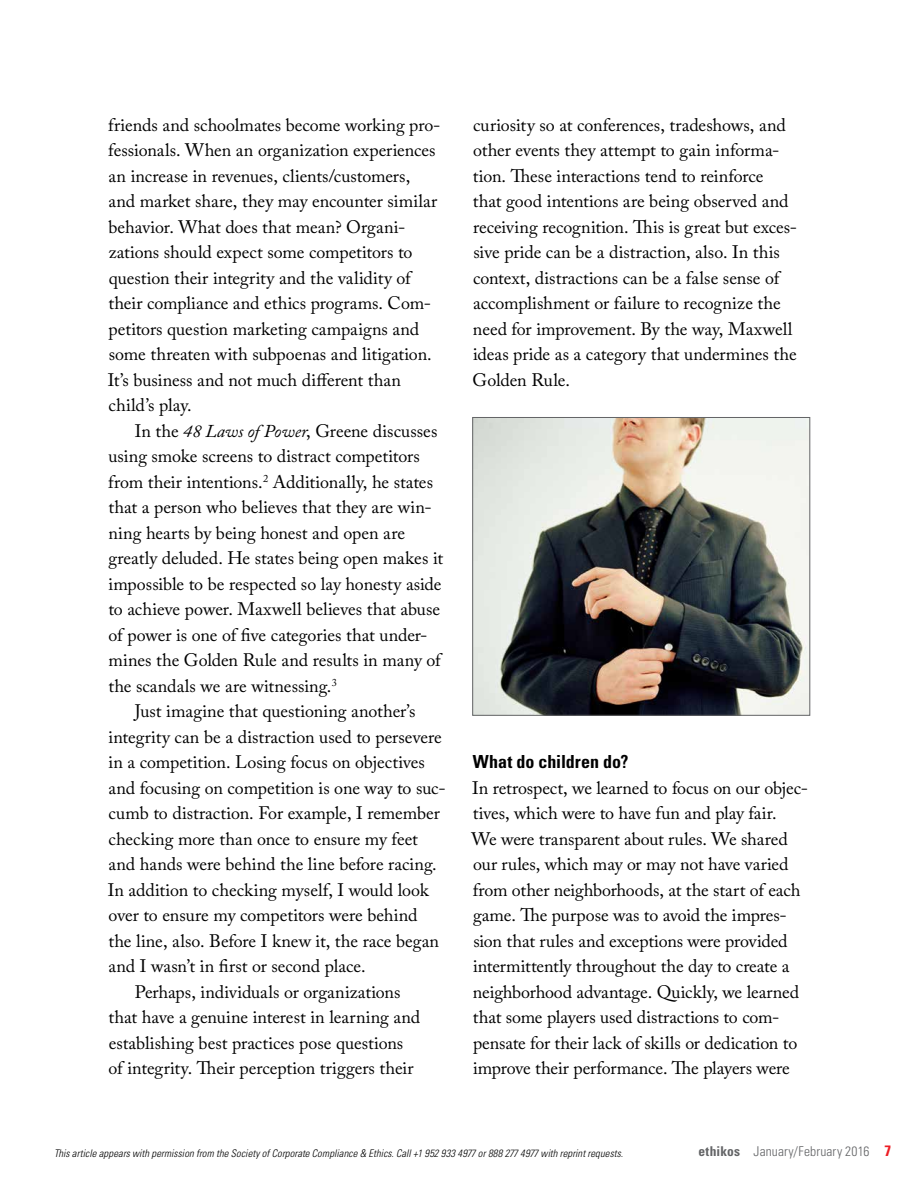
<style>
.page{position:relative;width:918px;height:1188px;background:#fff}
.page>*{position:absolute;margin:0;border:0;box-sizing:border-box;transform-origin:0 0}
.body{font:18px/25.5px "Adobe Caslon Pro";letter-spacing:-.005em;color:#000}
.body-no-indent{font:18px/25.5px "Adobe Caslon Pro";letter-spacing:-.01em;color:#000}
.a-head{font:700 condensed 18px "Univers LT Std";color:#000}
.t1{font:300 condensed 13.5px "Univers LT Std";letter-spacing:.01em;color:#636466}
.t2{font:italic 300 condensed 10.5px "Univers LT Std";letter-spacing:.01em;color:#000}
.s1{font-style:italic}
.s2{font-weight:700}
.s3{font-weight:700;font-size:15px;color:#ed1d24}
</style>
<div class="page">
<img style="left:474px;top:419px;width:334px;height:295px">
<div style="left:472px;top:417px;width:338px;height:299px;border:1px solid #636466"></div>
<p class="body" style="left:108px;top:112px;width:334px">friends and schoolmates become working pro&shy;fessionals. When an organization experiences an increase in revenues, clients/customers, and market share, they may encounter similar behavior. What does that mean? Organi&shy;zations should expect some competitors to question their integrity and the validity of their compliance and ethics programs. Com&shy;petitors question marketing campaigns and some threaten with subpoenas and litigation.<br>It’s business and not much different than child’s play.</p>
<p class="body" style="left:108px;top:418px;width:336px;text-indent:26px">In the <span class="s1">48 Laws of Power</span>, Greene discusses using smoke screens to distract competitors from their intentions.<sup>2</sup> Additionally, he states that a person who believes that they are win&shy;ning hearts by being honest and open are greatly deluded. He states being open makes it impossible to be respected so lay honesty aside to achieve power. Maxwell believes that abuse of power is one of five categories that under&shy;mines the Golden Rule and results in many of the scandals we are witnessing.<sup>3</sup></p>
<p class="body" style="left:108px;top:698px;width:339px;text-indent:27px">Just imagine that questioning another’s integrity can be a distraction used to persevere in a competition. Losing focus on objectives and focusing on competition is one way to suc&shy;cumb to distraction. For example, I remember checking more than once to ensure my feet and hands were behind the line before racing.<br>In addition to checking myself, I would look over to ensure my competitors were behind<br>the line, also. Before I knew it, the race began and I wasn’t in first or second place.</p>
<p class="body" style="left:108px;top:979px;width:313px;text-indent:26px">Perhaps, individuals or organizations that have a genuine interest in learning and establishing best practices pose questions of integrity. Their perception triggers their</p>
<p class="body" style="left:473px;top:112px;width:326px">curiosity so at conferences, tradeshows, and other events they attempt to gain informa&shy;tion. These interactions tend to reinforce<br>that good intentions are being observed and receiving recognition. This is great but exces&shy;sive pride can be a distraction, also. In this context, distractions can be a false sense of accomplishment or failure to recognize the need for improvement. By the way, Maxwell ideas pride as a category that undermines the Golden Rule.</p>
<p class="a-head" style="left:473px;top:751px;width:157px">What do children do?</p>
<p class="body-no-indent" style="left:471px;top:775px;width:338px">In retrospect, we learned to focus on our objec&shy;tives, which were to have fun and play fair.<br>We were transparent about rules. We shared our rules, which may or may not have varied from other neighborhoods, at the start of each game. The purpose was to avoid the impres&shy;sion that rules and exceptions were provided intermittently throughout the day to create a neighborhood advantage. Quickly, we learned that some players used distractions to com&shy;pensate for their lack of skills or dedication to improve their performance. The players were</p>
<p class="t2" style="left:54px;top:1146px;width:571px">This article appears with permission from the Society of Corporate Compliance &amp; Ethics. Call +1 952 933 4977 or 888 277 4977 with reprint requests.</p>
<p class="t1" style="left:699px;top:1143px;width:194px"><span class="s2">ethikos</span> January/February 2016 <span class="s3">7</span></p>
</div>
